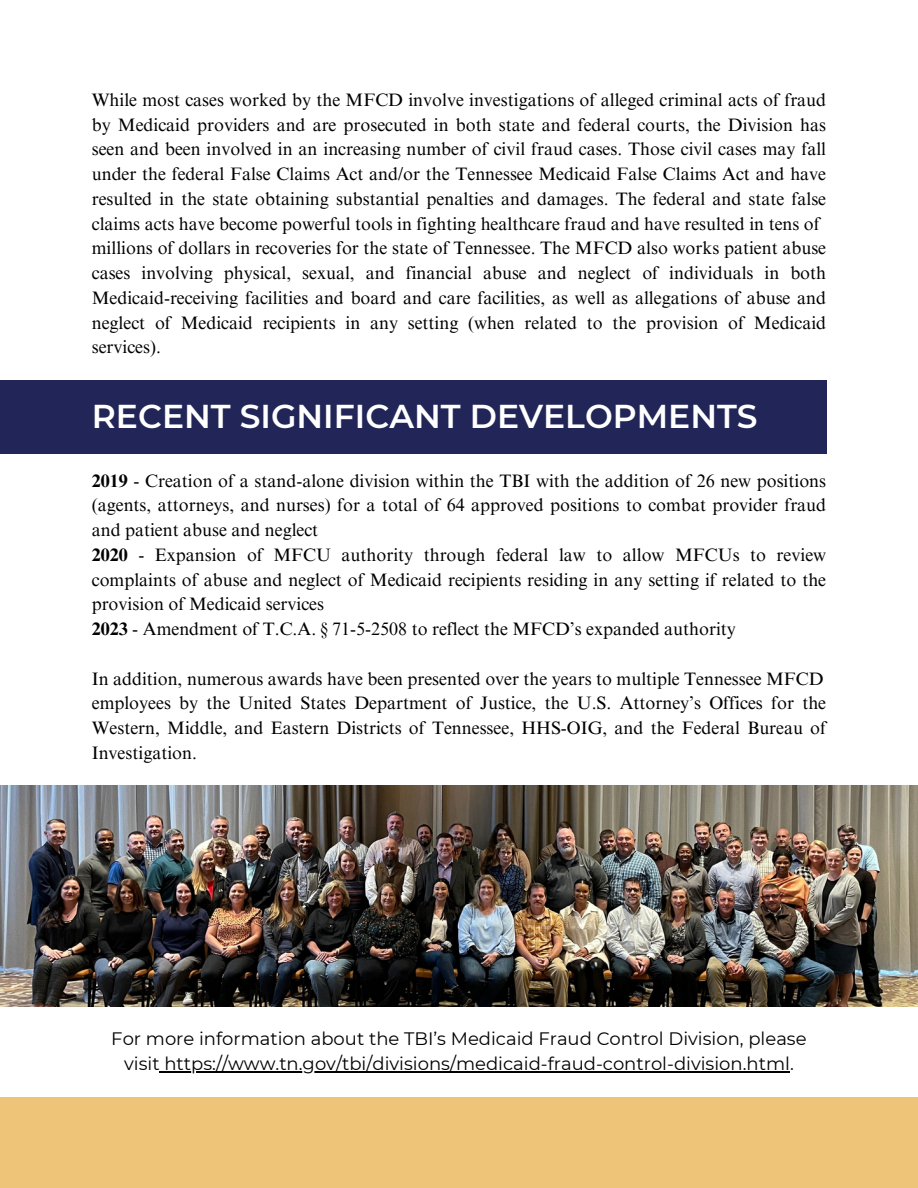
<style>
.page{position:relative;width:918px;height:1188px;background:#edc478}
.page>*{position:absolute;margin:0;border:0;box-sizing:border-box;transform-origin:0 0}
.t1{font:600 33px "Montserrat";color:#fff}
.t2{font:18px/24.8px "Times NRMT Pro";color:#000;text-align:justify}
.t3{font:18px/24.8px "Montserrat";color:#000;text-align:center}
.s1{font-weight:700}
</style>
<div class="page">
<div style="left:0;top:0;width:918px;height:1096px;background:#fff"></div>
<div style="left:0;top:380px;width:826px;height:74px;background:#212557"></div>
<img style="left:0;top:785px;width:918px;height:222px">
<hr style="left:160px;top:1071px;width:630px;height:1px;background:#000">
<p class="t2" style="left:92px;top:89px;width:736px">While most cases worked by the MFCD involve investigations of alleged criminal acts of fraud by Medicaid providers and are prosecuted in both state and federal courts, the Division has seen and been involved in an increasing number of civil fraud cases. Those civil cases may fall under the federal False Claims Act and/or the Tennessee Medicaid False Claims Act and have resulted in the state obtaining substantial penalties and damages. The federal and state false claims acts have become powerful tools in fighting healthcare fraud and have resulted in tens of</p>
<p class="t2" style="left:92px;top:238px;width:736px">millions of dollars in recoveries for the state of Tennessee. The MFCD also works patient abuse cases involving physical, sexual, and financial abuse and neglect of individuals in both Medicaid-receiving facilities and board and care facilities, as well as allegations of abuse and neglect of Medicaid recipients in any setting (when related to the provision of Medicaid services).</p>
<p class="t1" style="left:92px;top:396px;width:667px">RECENT SIGNIFICANT DEVELOPMENTS</p>
<p class="t2" style="left:92px;top:470px;width:736px"><span class="s1">2019</span> - Creation of a stand-alone division within the TBI with the addition of 26 new positions (agents, attorneys, and nurses) for a total of 64 approved positions to combat provider fraud and patient abuse and neglect</p>
<p class="t2" style="left:92px;top:545px;width:736px"><span class="s1">2020</span> - Expansion of MFCU authority through federal law to allow MFCUs to review complaints of abuse and neglect of Medicaid recipients residing in any setting if related to the provision of Medicaid services</p>
<p class="t2" style="left:92px;top:619px;width:646px"><span class="s1">2023</span> - Amendment of T.C.A. § 71-5-2508 to reflect the MFCD’s expanded authority</p>
<p class="t2" style="left:92px;top:668px;width:733px">In addition, numerous awards have been presented over the years to multiple Tennessee MFCD</p>
<p class="t2" style="left:92px;top:693px;width:736px">employees by the United States Department of Justice, the U.S. Attorney’s Offices for the Western, Middle, and Eastern Districts of Tennessee, HHS-OIG, and the Federal Bureau of Investigation.</p>
<p class="t3" style="left:111px;top:1026px;width:697px">For more information about the TBI’s Medicaid Fraud Control Division, please visit https://www.tn.gov/tbi/divisions/medicaid-fraud-control-division.html.</p>
</div>
